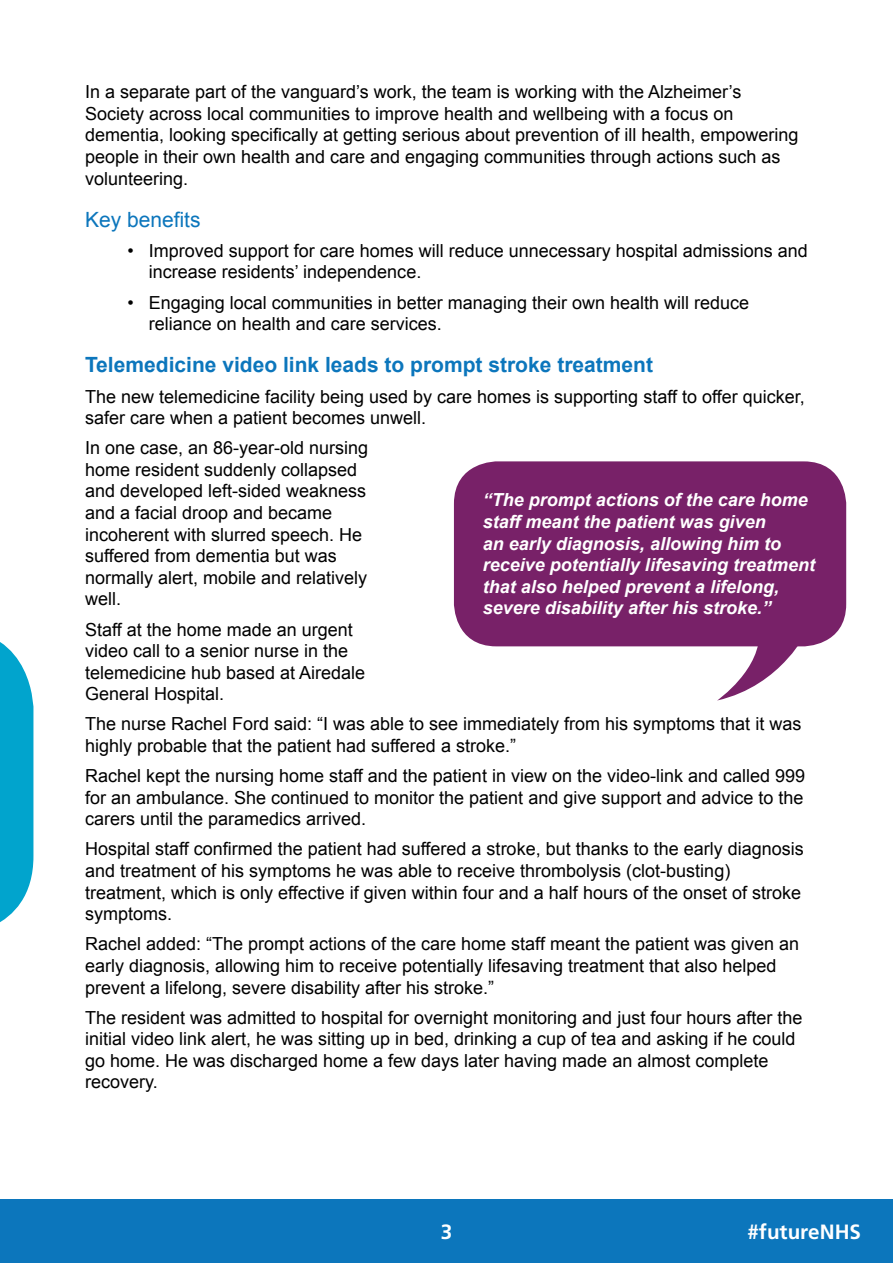
<style>
.page{position:relative;width:893px;height:1263px;background:#fff}
.page>*{position:absolute;margin:0;border:0;box-sizing:border-box;transform-origin:0 0}
.t1{font:700 21px "Arial";color:#0c76bc}
.t2{font:21px "Arial";color:#0c76bc}
.t3{font:700 20.7px "Frutiger";color:#fff}
.t4{font:18px/21.6px "Arial";color:#000}
.t5{font:italic 700 18px/21.6px "Arial";color:#fff}
</style>
<div class="page">
<div style="left:0;top:1199px;width:893px;height:64px;background:#0c76bc"></div>
<svg style="left:0;top:642px;width:33px;height:280px;background:#22afd3"></svg>
<div style="left:454px;top:461px;width:392px;height:185px;background:#782168;border-radius:43px"></div>
<svg style="left:717px;top:646px;width:90px;height:54px"></svg>
<p class="t4" style="left:85px;top:81px;width:715px">In a separate part of the vanguard’s work, the team is working with the Alzheimer’s Society across local communities to improve health and wellbeing with a focus on dementia, looking specifically at getting serious about prevention of ill health, empowering people in their own health and care and engaging communities through actions such as volunteering.</p>
<p class="t2" style="left:85px;top:206px;width:117px">Key benefits</p>
<p class="t4" style="left:149px;top:240px;width:661px;text-indent:-21px">• Improved support for care homes will reduce unnecessary hospital admissions and increase residents’ independence.</p>
<p class="t4" style="left:149px;top:292px;width:602px;text-indent:-21px">• Engaging local communities in better managing their own health will reduce reliance on health and care services.</p>
<p class="t1" style="left:85px;top:351px;width:569px">Telemedicine video link leads to prompt stroke treatment</p>
<p class="t4" style="left:85px;top:386px;width:721px">The new telemedicine facility being used by care homes is supporting staff to offer quicker, safer care when a patient becomes unwell.</p>
<p class="t4" style="left:85px;top:437px;width:285px">In one case, an 86-year-old nursing home resident suddenly collapsed and developed left-sided weakness and a facial droop and became incoherent with slurred speech. He suffered from dementia but was normally alert, mobile and relatively well.</p>
<p class="t4" style="left:85px;top:619px;width:282px">Staff at the home made an urgent video call to a senior nurse in the telemedicine hub based at Airedale<br>General Hospital.</p>
<p class="t4" style="left:85px;top:713px;width:718px">The nurse Rachel Ford said: “I was able to see immediately from his symptoms that it was highly probable that the patient had suffered a stroke.”</p>
<p class="t4" style="left:85px;top:765px;width:722px;text-align:justify">Rachel kept the nursing home staff and the patient in view on the video-link and called 999 for an ambulance. She continued to monitor the patient and give support and advice to the carers until the paramedics arrived.</p>
<p class="t4" style="left:85px;top:838px;width:720px">Hospital staff confirmed the patient had suffered a stroke, but thanks to the early diagnosis and treatment of his symptoms he was able to receive thrombolysis (clot-busting) treatment, which is only effective if given within four and a half hours of the onset of stroke symptoms.</p>
<p class="t4" style="left:85px;top:933px;width:716px">Rachel added: “The prompt actions of the care home staff meant the patient was given an early diagnosis, allowing him to receive potentially lifesaving treatment that also helped prevent a lifelong, severe disability after his stroke.”</p>
<p class="t4" style="left:85px;top:1007px;width:719px">The resident was admitted to hospital for overnight monitoring and just four hours after the initial video link alert, he was sitting up in bed, drinking a cup of tea and asking if he could go home. He was discharged home a few days later having made an almost complete recovery.</p>
<p class="t5" style="left:483px;top:490px;width:334px">“The prompt actions of the care home staff meant the patient was given<br>an early diagnosis, allowing him to receive potentially lifesaving treatment that also helped prevent a lifelong, severe disability after his stroke.”</p>
<p class="t3" style="left:441px;top:1219px;width:13px">3</p>
<p class="t3" style="left:747px;top:1219px;width:115px">#futureNHS</p>
</div>
